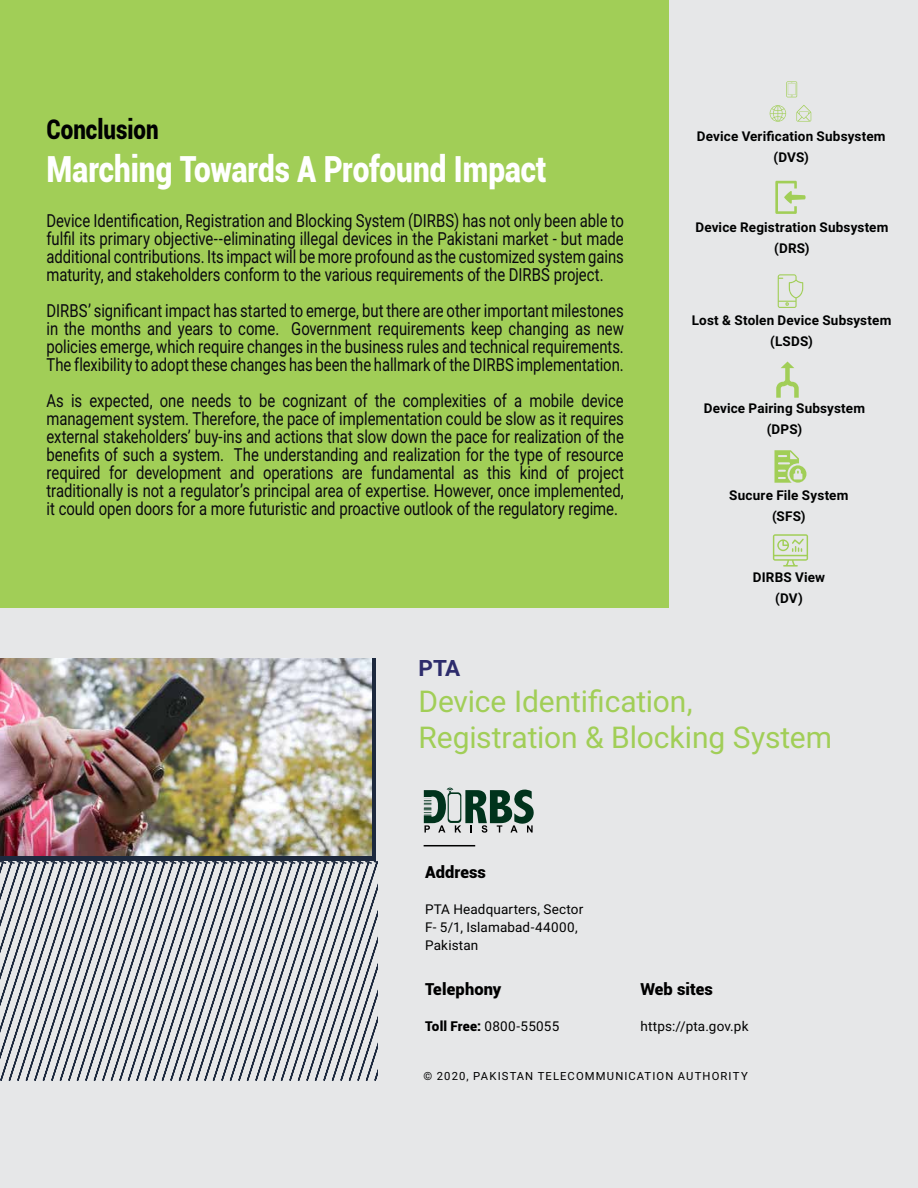
<style>
.page{position:relative;width:918px;height:1188px;background:#e6e7e8}
.page>*{position:absolute;margin:0;border:0;box-sizing:border-box;transform-origin:0 0}
.t1{font:900 36px "Roboto";color:#fff;scale:.83 1}
.t2{font:30px/36px "Roboto";letter-spacing:-.005em;color:#a1ce57}
.t3{font:900 27px "Roboto";letter-spacing:.005em;color:#000101;scale:.83 1}
.t4{font:700 22.5px "Roboto";color:#2d2c6c}
.t5{font:18px/18px "Roboto";color:#09080f;text-align:justify;scale:.83 1}
.t6{font:900 16.5px "Roboto";letter-spacing:.005em;color:#000}
.t7{font:700 13.5px/21px "Roboto";letter-spacing:.01em;color:#000101;text-align:center}
.t8{font:13.5px/18px "Roboto";letter-spacing:.015em;color:#000}
.t9{font:11.25px "Roboto";letter-spacing:.1em;color:#000}
.s1{font-weight:900}
</style>
<div class="page">
<div style="left:0;top:0;width:668px;height:608px;background:#a1ce57"></div>
<div style="left:0;top:658px;width:376px;height:203px;background:#1d293e"></div>
<img style="left:0;top:659px;width:371px;height:197px">
<svg style="left:0;top:861px;width:378px;height:220px"></svg>
<hr style="left:424px;top:845px;width:51px;height:1px;background:#000">
<svg style="left:424px;top:788px;width:110px;height:45px"></svg>
<svg style="left:775px;top:181px;width:31px;height:33px"></svg>
<svg style="left:778px;top:274px;width:25px;height:34px"></svg>
<svg style="left:776px;top:362px;width:23px;height:36px"></svg>
<svg style="left:774px;top:450px;width:32px;height:33px"></svg>
<svg style="left:773px;top:534px;width:35px;height:33px"></svg>
<svg style="left:786px;top:81px;width:11px;height:16px"></svg>
<svg style="left:796px;top:105px;width:15px;height:17px"></svg>
<svg style="left:770px;top:105px;width:16px;height:17px"></svg>
<h3 class="t3" style="left:46px;top:111px;width:137px">Conclusion</h3>
<h1 class="t1" style="left:46px;top:144px;width:604px">Marching Towards A Profound Impact</h1>
<p class="t5" style="left:46px;top:211px;width:697px">Device Identification, Registration and Blocking System (DIRBS) has not only been able to fulfil its primary objective--eliminating illegal devices in the Pakistani market - but made additional contributions. Its impact will be more profound as the customized system gains maturity, and stakeholders conform to the various requirements of the DIRBS project.</p>
<p class="t5" style="left:46px;top:301px;width:697px">DIRBS’ significant impact has started to emerge, but there are other important milestones in the months and years to come. Government requirements keep changing as new policies emerge, which require changes in the business rules and technical requirements.<br>The flexibility to adopt these changes has been the hallmark of the DIRBS implementation.</p>
<p class="t5" style="left:46px;top:391px;width:697px">As is expected, one needs to be cognizant of the complexities of a mobile device management system. Therefore, the pace of implementation could be slow as it requires external stakeholders’ buy-ins and actions that slow down the pace for realization of the benefits of such a system. The understanding and realization for the type of resource required for development and operations are fundamental as this kind of project traditionally is not a regulator’s principal area of expertise. However, once implemented, it could open doors for a more futuristic and proactive outlook of the regulatory regime.</p>
<p class="t7" style="left:697px;top:125px;width:190px">Device Verification Subsystem (DVS)</p>
<p class="t7" style="left:695px;top:216px;width:195px">Device Registration Subsystem (DRS)</p>
<p class="t7" style="left:692px;top:309px;width:201px">Lost &amp; Stolen Device Subsystem (LSDS)</p>
<p class="t7" style="left:704px;top:397px;width:163px">Device Pairing Subsystem (DPS)</p>
<p class="t7" style="left:729px;top:484px;width:121px">Sucure File System (SFS)</p>
<p class="t7" style="left:753px;top:566px;width:74px">DIRBS View (DV)</p>
<p class="t4" style="left:418px;top:652px;width:43px">PTA</p>
<h2 class="t2" style="left:418px;top:682px;width:415px">Device Identification,<br>Registration &amp; Blocking System</h2>
<p class="t6" style="left:425px;top:861px;width:62px">Address</p>
<p class="t8" style="left:425px;top:900px;width:160px">PTA Headquarters, Sector<br>F- 5/1, Islamabad-44000,<br>Pakistan</p>
<p class="t6" style="left:425px;top:978px;width:78px">Telephony</p>
<p class="t8" style="left:425px;top:1017px;width:136px"><span class="s1">Toll Free:</span> 0800-55055</p>
<p class="t6" style="left:640px;top:978px;width:74px">Web sites</p>
<p class="t8" style="left:640px;top:1017px;width:110px">https://pta.gov.pk</p>
<p class="t9" style="left:424px;top:1068px;width:326px">© 2020, PAKISTAN TELECOMMUNICATION AUTHORITY</p>
</div>
